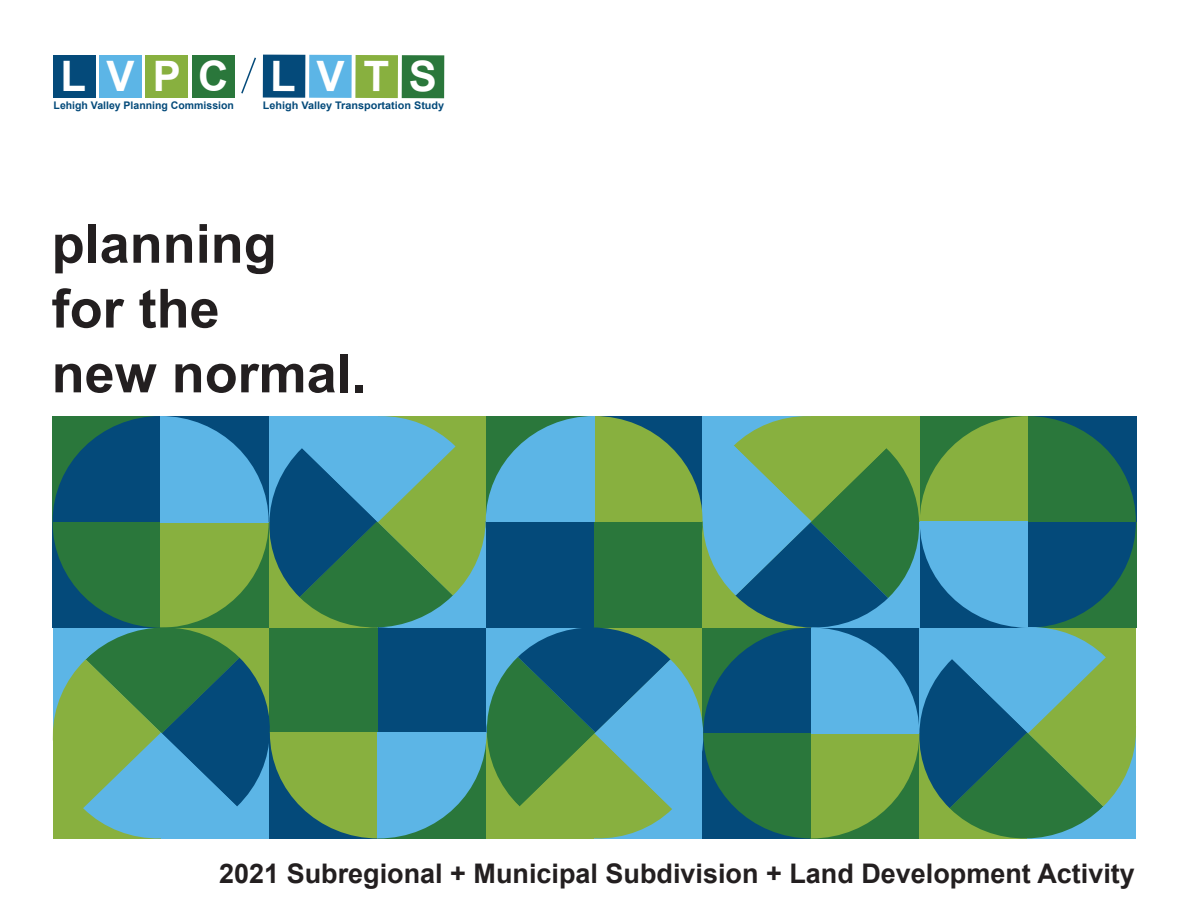
<style>
.page{position:relative;width:1188px;height:918px;background:#fff}
.page>*{position:absolute;margin:0;border:0;box-sizing:border-box;transform-origin:0 0}
.t1{font:700 54px/64.8px "Arial";color:#231f20}
.t2{font:700 42px "Arial";letter-spacing:.46em;color:#fff}
.t3{font:700 27px "Arial";color:#231f20}
.t4{font:700 10.5px "Arial";color:#044a7a}
</style>
<div class="page">
<div style="left:53px;top:55px;width:43px;height:43px;background:#044a7a"></div>
<div style="left:99px;top:55px;width:43px;height:43px;background:#5cb5e6"></div>
<div style="left:192px;top:55px;width:42px;height:43px;background:#2a773b"></div>
<div style="left:146px;top:55px;width:42px;height:43px;background:#88b03f"></div>
<div style="left:263px;top:55px;width:42px;height:43px;background:#044a7a"></div>
<div style="left:309px;top:55px;width:43px;height:43px;background:#5cb5e6"></div>
<div style="left:402px;top:55px;width:42px;height:43px;background:#2a773b"></div>
<div style="left:355px;top:55px;width:43px;height:43px;background:#88b03f"></div>
<svg style="left:241px;top:57px;width:15px;height:37px"></svg>
<svg style="left:52px;top:416px;width:1085px;height:423px;background:#448976"></svg>
<h2 class="t2" style="left:61px;top:47px;width:169px">LVPC</h2>
<p class="t4" style="left:54px;top:98px;width:182px">Lehigh Valley Planning Commission</p>
<h2 class="t2" style="left:270px;top:46px;width:168px">LVTS</h2>
<p class="t4" style="left:263px;top:98px;width:183px">Lehigh Valley Transportation Study</p>
<h1 class="t1" style="left:52px;top:212px;width:317px">planning<br>for the<br>new normal.</h1>
<h3 class="t3" style="left:219px;top:854px;width:917px">2021 Subregional + Municipal Subdivision + Land Development Activity</h3>
</div>
